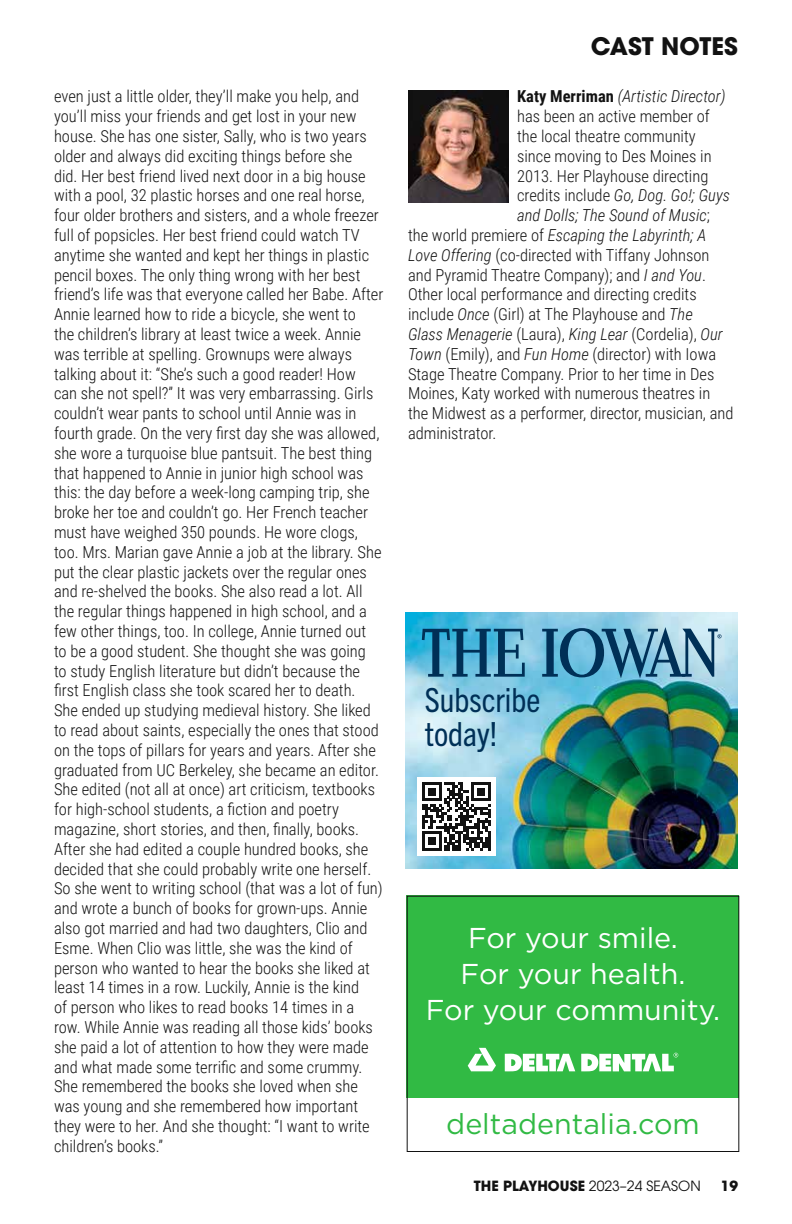
<style>
.page{position:relative;width:792px;height:1224px;background:#fff}
.page>*{position:absolute;margin:0;border:0;box-sizing:border-box;transform-origin:0 0}
.t1{font:condensed 33.4px/34.2px "Trade Gothic Next LT Pro";color:#003057}
.t2{font:28.6px/36px "Gotham";color:#fff;text-align:center}
.t3{font:28.6px "Gotham";color:#31ba44}
.t4{font:700 24px "Avant Garde";color:#121212}
.t5{font:300 16.4px/19.8px "Roboto Condensed";color:#121212}
.t6{font:italic 300 16.4px "Roboto Condensed";color:#121212}
.t7{font:14px "Avant Garde";color:#121212}
.t8{font:700 14px "Avant Garde";color:#121212}
.s1{font-weight:700;font-style:normal}
.s2{font-style:normal}
.s3{font-style:italic}
.s4{font-weight:700}
</style>
<div class="page">
<img style="left:408px;top:90px;width:100px;height:112px">
<div style="left:407px;top:896px;width:332px;height:202px;background:#31ba44"></div>
<svg style="left:468px;top:1048px;width:28px;height:23px"></svg>
<svg style="left:505px;top:1054px;width:70px;height:18px"></svg>
<svg style="left:581px;top:1053px;width:97px;height:19px"></svg>
<div style="left:407px;top:896px;width:332px;height:256px;border:1px solid #121212"></div>
<img style="left:405px;top:612px;width:333px;height:256px">
<svg style="left:422px;top:629px;width:103px;height:48px;background:#3c89ad"></svg>
<svg style="left:542px;top:627px;width:179px;height:51px;background:#5e97b5"></svg>
<div style="left:418px;top:777px;width:78px;height:79px;background:#fff"></div>
<svg style="left:422px;top:782px;width:69px;height:69px"></svg>
<h3 class="t4" style="left:591px;top:31px;width:149px">CAST NOTES</h3>
<p class="t5" style="left:54px;top:86px;width:331px">even just a little older, they’ll make you help, and you’ll miss your friends and get lost in your new house. She has one sister, Sally, who is two years older and always did exciting things before she<br>did. Her best friend lived next door in a big house with a pool, 32 plastic horses and one real horse, four older brothers and sisters, and a whole freezer full of popsicles. Her best friend could watch TV anytime she wanted and kept her things in plastic pencil boxes. The only thing wrong with her best friend’s life was that everyone called her Babe. After Annie learned how to ride a bicycle, she went to<br>the children’s library at least twice a week. Annie was terrible at spelling. Grownups were always talking about it: “She’s such a good reader! How<br>can she not spell?” It was very embarrassing. Girls couldn’t wear pants to school until Annie was in fourth grade. On the very first day she was allowed, she wore a turquoise blue pantsuit. The best thing that happened to Annie in junior high school was this: the day before a week-long camping trip, she broke her toe and couldn’t go. Her French teacher must have weighed 350 pounds. He wore clogs, too. Mrs. Marian gave Annie a job at the library. She put the clear plastic jackets over the regular ones and re-shelved the books. She also read a lot. All the regular things happened in high school, and a few other things, too. In college, Annie turned out<br>to be a good student. She thought she was going<br>to study English literature but didn’t because the first English class she took scared her to death.<br>She ended up studying medieval history. She liked to read about saints, especially the ones that stood on the tops of pillars for years and years. After she graduated from UC Berkeley, she became an editor.<br>She edited (not all at once) art criticism, textbooks for high-school students, a fiction and poetry magazine, short stories, and then, finally, books.<br>After she had edited a couple hundred books, she decided that she could probably write one herself.<br>So she went to writing school (that was a lot of fun) and wrote a bunch of books for grown-ups. Annie also got married and had two daughters, Clio and Esme. When Clio was little, she was the kind of person who wanted to hear the books she liked at least 14 times in a row. Luckily, Annie is the kind<br>of person who likes to read books 14 times in a row. While Annie was reading all those kids’ books she paid a lot of attention to how they were made and what made some terrific and some crummy.<br>She remembered the books she loved when she was young and she remembered how important they were to her. And she thought: “I want to write children’s books.”</p>
<p class="t6" style="left:517px;top:85px;width:210px"><span class="s1">Katy Merriman</span> (Artistic Director)</p>
<p class="t5" style="left:517px;top:106px;width:194px">has been an active member of</p>
<p class="t5" style="left:517px;top:126px;width:180px">the local theatre community</p>
<p class="t5" style="left:517px;top:145px;width:196px">since moving to Des Moines in</p>
<p class="t5" style="left:517px;top:165px;width:193px">2013. Her Playhouse directing</p>
<p class="t6" style="left:517px;top:184px;width:214px"><span class="s2">credits include</span> Go, Dog. Go!; Guys</p>
<p class="t6" style="left:517px;top:204px;width:194px">and Dolls; The Sound of Music<span class="s2">;</span></p>
<p class="t6" style="left:408px;top:224px;width:300px"><span class="s2">the world premiere of</span> Escaping the Labyrinth; A</p>
<p class="t5" style="left:408px;top:244px;width:303px"><span class="s3">Love Offering</span> (co-directed with Tiffany Johnson</p>
<p class="t5" style="left:408px;top:264px;width:300px">and Pyramid Theatre Company); and <span class="s3">I and You</span>.</p>
<p class="t5" style="left:408px;top:284px;width:290px">Other local performance and directing credits</p>
<p class="t5" style="left:408px;top:304px;width:286px">include <span class="s3">Once</span> (Girl) at The Playhouse and <span class="s3">The</span></p>
<p class="t6" style="left:408px;top:323px;width:316px">Glass Menagerie <span class="s2">(Laura),</span> King Lear <span class="s2">(Cordelia),</span> Our</p>
<p class="t5" style="left:408px;top:343px;width:310px"><span class="s3">Town</span> (Emily), and <span class="s3">Fun Home</span> (director) with Iowa</p>
<p class="t5" style="left:408px;top:363px;width:308px">Stage Theatre Company. Prior to her time in Des</p>
<p class="t5" style="left:408px;top:383px;width:304px">Moines, Katy worked with numerous theatres in</p>
<p class="t5" style="left:408px;top:403px;width:327px">the Midwest as a performer, director, musician, and</p>
<p class="t5" style="left:408px;top:423px;width:90px">administrator.</p>
<h1 class="t1" style="left:425px;top:680px;width:117px">Subscribe today!</h1>
<h2 class="t2" style="left:426px;top:919px;width:296px">For your smile.<br>For your health.<br>For your community.</h2>
<h2 class="t3" style="left:446px;top:1106px;width:255px">deltadentalia.com</h2>
<p class="t7" style="left:474px;top:1177px;width:228px"><span class="s4">THE PLAYHOUSE</span> 2023–24 SEASON</p>
<p class="t8" style="left:721px;top:1177px;width:19px">19</p>
</div>
